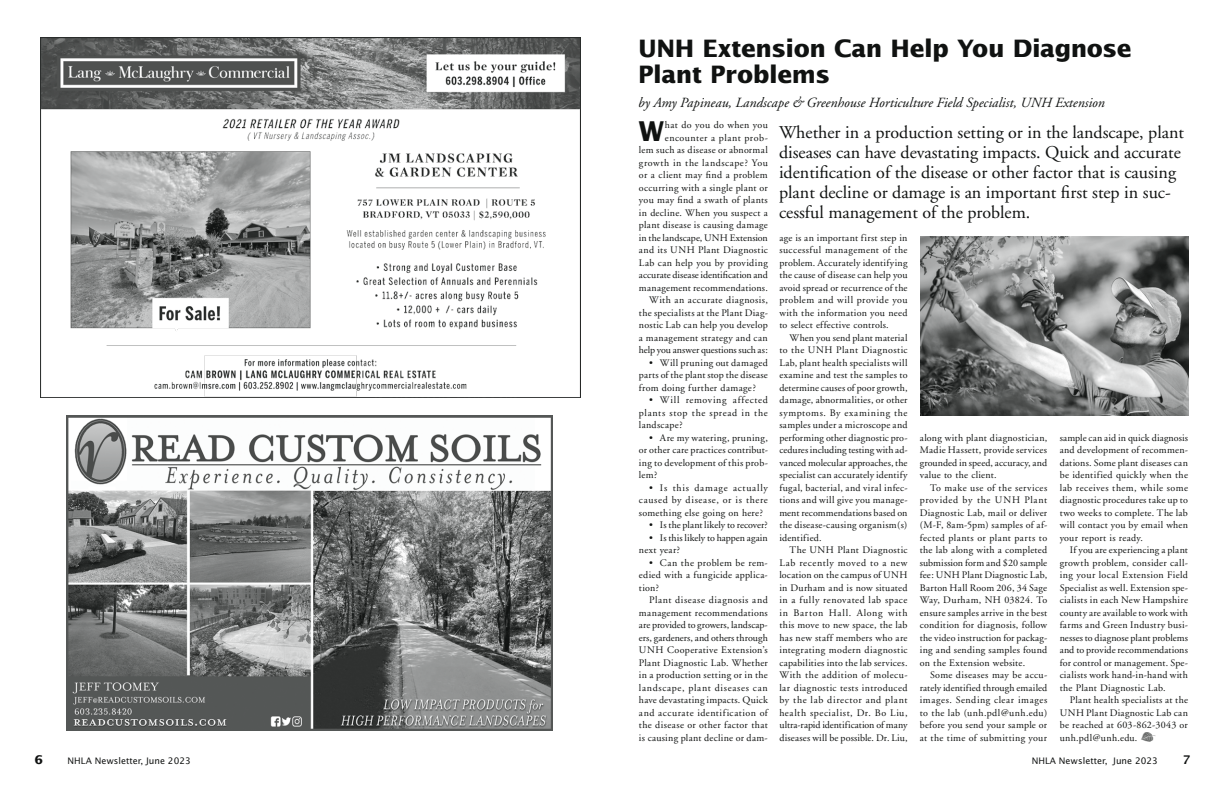
<style>
.page{position:relative;width:1224px;height:792px;background:#fff}
.page>*{position:absolute;margin:0;border:0;box-sizing:border-box;transform-origin:0 0}
.t1{font:700 27.3px "Lucida Sans";color:#101211}
.t2{font:700 24px/26px "Lucida Sans";letter-spacing:-.02em;color:#101211}
.t3{font:18px/20px "Adobe Garamond";color:#101211}
.t4{font:italic 14px "Adobe Garamond";color:#101211}
.t5{font:10px/12.5px "Adobe Garamond";letter-spacing:.025em;color:#101211;text-align:justify}
.t6{font:10px "Adobe Garamond";letter-spacing:.005em;color:#101211}
.t7{font:9px "Lucida Sans";color:#101211}
.s1{font-family:"Acme Green Garden";font-size:11.2px;color:#696b6a}
.s2{font-weight:700;font-size:12px}
.s3{font-size:10px;color:#fff}
.s4{font-family:"Lucida Grande";font-weight:700;font-size:12px}
</style>
<div class="page">
<img style="left:920px;top:237px;width:269px;height:179px">
<img style="left:40px;top:37px;width:540px;height:360px">
<img style="left:66px;top:415px;width:486px;height:316px">
<h2 class="t2" style="left:638px;top:34px;width:495px">UNH Extension Can Help You Diagnose<br>Plant Problems</h2>
<h3 class="t4" style="left:638px;top:95px;width:468px">by Amy Papineau, Landscape &amp; Greenhouse Horticulture Field Specialist, UNH Extension</h3>
<h1 class="t1" style="left:639px;top:114px;width:27px">W</h1>
<p class="t5" style="left:639px;top:119px;width:130px;text-align:right">hat do you do when you encounter a plant prob-<br>lem such as disease or abnormal growth in the landscape? You or a client may find a problem occurring with a single plant or you may find a swath of plants in decline. When you suspect a plant disease is causing damage in the landscape, UNH Extension and its UNH Plant Diagnostic<br>Lab can help you by providing accurate disease identification and management recommendations.<br>With an accurate diagnosis, the specialists at the Plant Diag&shy;nostic Lab can help you develop a management strategy and can help you answer questions such as:</p>
<p class="t5" style="left:639px;top:357px;width:130px;text-indent:10px">• Will pruning out damaged parts of the plant stop the disease from doing further damage?</p>
<p class="t5" style="left:639px;top:394px;width:130px;text-indent:10px">• Will removing affected plants stop the spread in the landscape?</p>
<p class="t5" style="left:639px;top:432px;width:130px;text-indent:10px">• Are my watering, pruning, or other care practices contribut&shy;ing to development of this prob&shy;lem?</p>
<p class="t5" style="left:639px;top:482px;width:130px;text-indent:10px">• Is this damage actually caused by disease, or is there something else going on here?</p>
<p class="t6" style="left:649px;top:520px;width:120px">• Is the plant likely to recover?</p>
<p class="t5" style="left:639px;top:532px;width:130px;text-indent:10px">• Is this likely to happen again next year?</p>
<p class="t5" style="left:639px;top:557px;width:130px;text-indent:10px">• Can the problem be rem&shy;edied with a fungicide applica&shy;tion?</p>
<p class="t5" style="left:639px;top:594px;width:130px;text-indent:10px">Plant disease diagnosis and management recommendations are provided to growers, landscap&shy;ers, gardeners, and others through UNH Cooperative Extension’s Plant Diagnostic Lab. Whether in a production setting or in the landscape, plant diseases can have devastating impacts. Quick and accurate identification of the disease or other factor that is causing plant decline or dam-</p>
<p class="t3" style="left:779px;top:122px;width:407px">Whether in a production setting or in the landscape, plant diseases can have devastating impacts. Quick and accurate identification of the disease or other factor that is causing plant decline or damage is an important first step in suc&shy;cessful management of the problem.</p>
<p class="t5" style="left:779px;top:232px;width:130px">age is an important first step in successful management of the problem. Accurately identifying the cause of disease can help you avoid spread or recurrence of the problem and will provide you with the information you need to select effective controls.</p>
<p class="t5" style="left:779px;top:332px;width:130px;text-indent:10px">When you send plant material to the UNH Plant Diagnostic Lab, plant health specialists will examine and test the samples to determine causes of poor growth, damage, abnormalities, or other symptoms. By examining the samples under a microscope and performing other diagnostic pro&shy;cedures including testing with ad&shy;vanced molecular approaches, the specialist can accurately identify fugal, bacterial, and viral infec&shy;tions and will give you manage&shy;ment recommendations based on the disease-causing organism(s) identified.</p>
<p class="t5" style="left:779px;top:544px;width:130px;text-indent:10px">The UNH Plant Diagnostic Lab recently moved to a new location on the campus of UNH in Durham and is now situated in a fully renovated lab space in Barton Hall. Along with this move to new space, the lab has new staff members who are integrating modern diagnostic capabilities into the lab services.<br>With the addition of molecu&shy;lar diagnostic tests introduced by the lab director and plant health specialist, Dr. Bo Liu, ultra-rapid identification of many diseases will be possible. Dr. Liu,</p>
<p class="t5" style="left:920px;top:432px;width:129px">along with plant diagnostician, Madie Hassett, provide services grounded in speed, accuracy, and value to the client.</p>
<p class="t5" style="left:920px;top:482px;width:129px;text-indent:10px">To make use of the services provided by the UNH Plant Diagnostic Lab, mail or deliver (M-F, 8am-5pm) samples of af&shy;fected plants or plant parts to the lab along with a completed submission form and $20 sample fee: UNH Plant Diagnostic Lab, Barton Hall Room 206, 34 Sage Way, Durham, NH 03824. To ensure samples arrive in the best condition for diagnosis, follow the video instruction for packag&shy;ing and sending samples found on the Extension website.</p>
<p class="t5" style="left:920px;top:669px;width:129px;text-indent:10px">Some diseases may be accu&shy;rately identified through emailed images. Sending clear images to the lab (unh.pdl@unh.edu) before you send your sample or at the time of submitting your</p>
<p class="t5" style="left:1060px;top:432px;width:130px">sample can aid in quick diagnosis and development of recommen&shy;dations. Some plant diseases can be identified quickly when the lab receives them, while some diagnostic procedures take up to two weeks to complete. The lab will contact you by email when your report is ready.</p>
<p class="t5" style="left:1060px;top:544px;width:130px;text-indent:10px">If you are experiencing a plant growth problem, consider call&shy;ing your local Extension Field Specialist as well. Extension spe&shy;cialists in each New Hampshire county are available to work with farms and Green Industry busi&shy;nesses to diagnose plant problems and to provide recommendations for control or management. Spe&shy;cialists work hand-in-hand with the Plant Diagnostic Lab.</p>
<p class="t5" style="left:1060px;top:694px;width:130px;text-indent:10px">Plant health specialists at the UNH Plant Diagnostic Lab can be reached at 603-862-3043 or unh.pdl@unh.edu. <span class="s1">3</span></p>
<p class="t7" style="left:35px;top:756px;width:157px"><span class="s2">6</span><span class="s3">xxxx</span>NHLA Newsletter, June 2023</p>
<p class="t7" style="left:1032px;top:756px;width:160px">NHLA Newsletter, June 2023<span class="s3">xxxx</span><span class="s4">7</span></p>
</div>
